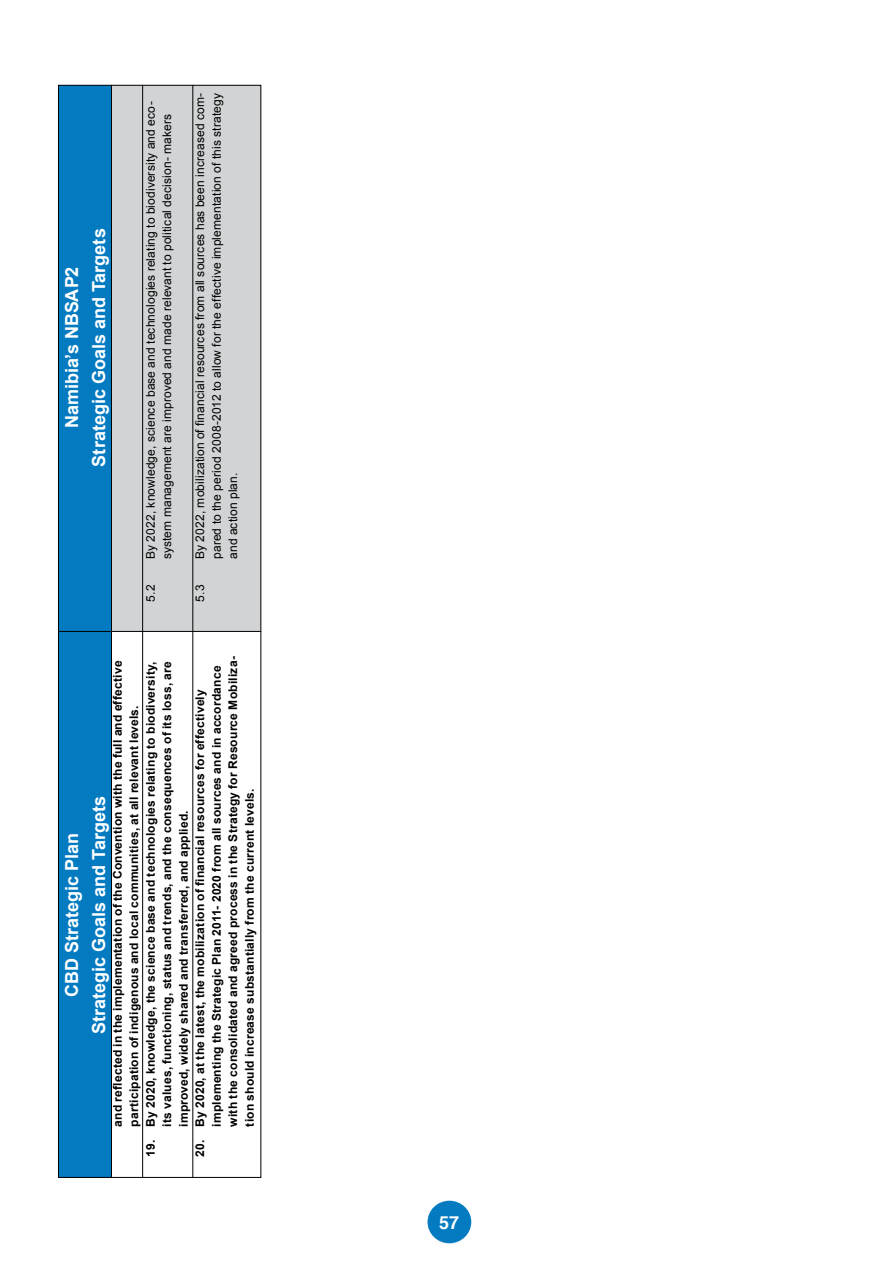
<style>
.page{position:relative;width:893px;height:1263px;background:#fff}
.page>*{position:absolute;margin:0;border:0;box-sizing:border-box;transform-origin:0 0}
.t1{font:700 18px/27px "Arial";color:#fff;text-align:center}
.t2{font:700 18px "Helvetica";color:#fff}
.t3{font:700 12px/16.5px "Arial";letter-spacing:.015em;color:#000}
.t4{font:12px/16.5px "Arial";letter-spacing:.01em;color:#000}
</style>
<div class="page">
<div style="left:60px;top:85px;width:200px;height:546px;background:#d1d3d4"></div>
<div style="left:58px;top:85px;width:53px;height:1093px;background:#047bc1"></div>
<hr style="left:142px;top:85px;width:1px;height:1093px;background:#000">
<hr style="left:192px;top:85px;width:1px;height:1093px;background:#000">
<hr style="left:111px;top:85px;width:1px;height:1093px;background:#000">
<div style="left:58px;top:85px;width:203px;height:1093px;border:1px solid #000"></div>
<div style="left:427px;top:1200px;width:45px;height:44px;background:#047bc1;border-radius:50%"></div>
<div style="left:426px;top:1199px;width:47px;height:46px;border:2px solid #fff;border-radius:50%"></div>
<hr style="left:58px;top:631px;width:203px;height:1px;background:#000">
<h1 class="t1" style="left:59px;top:467px;width:240px;rotate:-90deg">Namibia’s NBSAP2<br>Strategic Goals and Targets</h1>
<p class="t4" style="left:142px;top:559px;width:459px;rotate:-90deg">By 2022, knowledge, science base and technologies relating to biodiversity and eco&shy;system management are improved and made relevant to political decision- makers</p>
<p class="t4" style="left:142px;top:602px;width:19px;rotate:-90deg">5.2</p>
<p class="t4" style="left:192px;top:559px;width:468px;text-align:justify;rotate:-90deg">By 2022, mobilization of financial resources from all sources has been increased com&shy;pared to the period 2008-2012 to allow for the effective implementation of this strategy and action plan.</p>
<p class="t4" style="left:192px;top:602px;width:19px;rotate:-90deg">5.3</p>
<p class="t3" style="left:110px;top:1127px;width:467px;rotate:-90deg">and reflected in the implementation of the Convention with the full and effective participation of indigenous and local communities, at all relevant levels.</p>
<p class="t3" style="left:143px;top:1127px;width:467px;text-align:justify;text-indent:-30px;rotate:-90deg">19. By 2020, knowledge, the science base and technologies relating to biodiversity, its values, functioning, status and trends, and the consequences of its loss, are improved, widely shared and transferred, and applied.</p>
<p class="t3" style="left:192px;top:1127px;width:472px;text-indent:-30px;rotate:-90deg">20. By 2020, at the latest, the mobilization of financial resources for effectively implementing the Strategic Plan 2011- 2020 from all sources and in accordance with the consolidated and agreed process in the Strategy for Resource Mobiliza&shy;tion should increase substantially from the current levels.</p>
<h1 class="t1" style="left:59px;top:1034px;width:240px;rotate:-90deg">CBD Strategic Plan<br>Strategic Goals and Targets</h1>
<h1 class="t2" style="left:439px;top:1208px;width:22px">57</h1>
</div>
